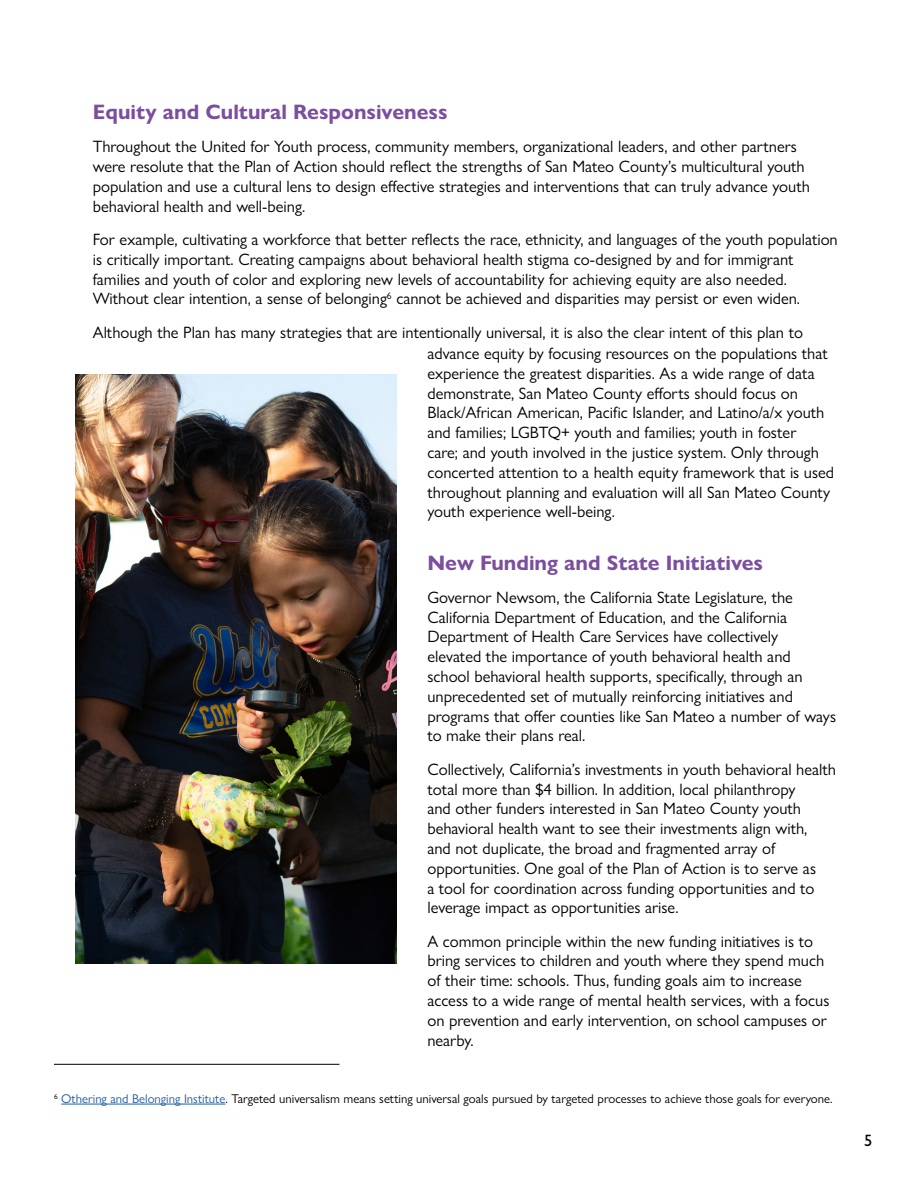
<style>
.page{position:relative;width:918px;height:1188px;background:#fff}
.page>*{position:absolute;margin:0;border:0;box-sizing:border-box;transform-origin:0 0}
.t1{font:700 21px "Gill Sans Nova";color:#7b4e9f}
.t2{font:16.5px/19.8px "Gill Sans Nova";color:#000}
.t3{font:500 16.5px "Gill Sans Nova";color:#000}
.t4{font:12.75px "Gill Sans Nova";color:#000}
.s1{color:#215e9e}
</style>
<div class="page">
<img style="left:76px;top:375px;width:321px;height:589px">
<hr style="left:61px;top:1104px;width:164px;height:1px;background:#215e9e">
<hr style="left:54px;top:1064px;width:285px;height:1px;background:#000">
<p class="t1" style="left:93px;top:99px;width:356px">Equity and Cultural Responsiveness</p>
<p class="t2" style="left:93px;top:137px;width:719px">Throughout the United for Youth process, community members, organizational leaders, and other partners were resolute that the Plan of Action should reflect the strengths of San Mateo County’s multicultural youth population and use a cultural lens to design effective strategies and interventions that can truly advance youth behavioral health and well-being.</p>
<p class="t2" style="left:93px;top:229px;width:746px">For example, cultivating a workforce that better reflects the race, ethnicity, and languages of the youth population is critically important. Creating campaigns about behavioral health stigma co-designed by and for immigrant families and youth of color and exploring new levels of accountability for achieving equity are also needed.<br>Without clear intention, a sense of belonging<sup>6</sup> cannot be achieved and disparities may persist or even widen.</p>
<p class="t2" style="left:427px;top:322px;width:408px;text-indent:-335px">Although the Plan has many strategies that are intentionally universal, it is also the clear intent of this plan to advance equity by focusing resources on the populations that experience the greatest disparities. As a wide range of data demonstrate, San Mateo County efforts should focus on Black/African American, Pacific Islander, and Latino/a/x youth and families; LGBTQ+ youth and families; youth in foster<br>care; and youth involved in the justice system. Only through concerted attention to a health equity framework that is used throughout planning and evaluation will all San Mateo County youth experience well-being.</p>
<p class="t1" style="left:427px;top:549px;width:337px">New Funding and State Initiatives</p>
<p class="t2" style="left:427px;top:587px;width:410px">Governor Newsom, the California State Legislature, the California Department of Education, and the California Department of Health Care Services have collectively elevated the importance of youth behavioral health and school behavioral health supports, specifically, through an unprecedented set of mutually reinforcing initiatives and programs that offer counties like San Mateo a number of ways to make their plans real.</p>
<p class="t2" style="left:427px;top:759px;width:410px">Collectively, California’s investments in youth behavioral health total more than $4 billion. In addition, local philanthropy<br>and other funders interested in San Mateo County youth behavioral health want to see their investments align with,<br>and not duplicate, the broad and fragmented array of opportunities. One goal of the Plan of Action is to serve as<br>a tool for coordination across funding opportunities and to leverage impact as opportunities arise.</p>
<p class="t2" style="left:427px;top:931px;width:403px">A common principle within the new funding initiatives is to bring services to children and youth where they spend much of their time: schools. Thus, funding goals aim to increase access to a wide range of mental health services, with a focus on prevention and early intervention, on school campuses or nearby.</p>
<p class="t4" style="left:54px;top:1091px;width:780px"><sup>6</sup> <span class="s1">Othering and Belonging Institute</span>. Targeted universalism means setting universal goals pursued by targeted processes to achieve those goals for everyone.</p>
<p class="t3" style="left:864px;top:1130px;width:10px">5</p>
</div>
